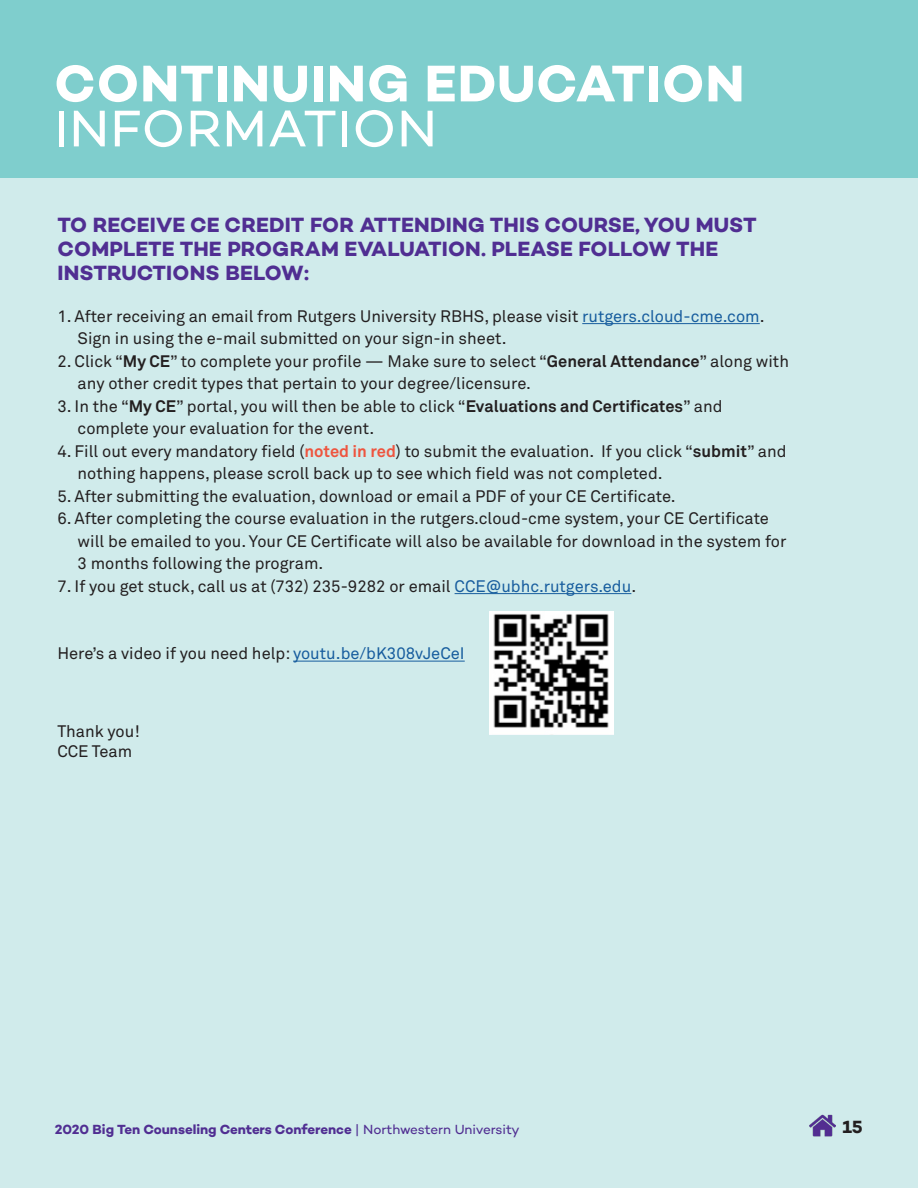
<style>
.page{position:relative;width:918px;height:1188px;background:#fff}
.page>*{position:absolute;margin:0;border:0;box-sizing:border-box;transform-origin:0 0}
.t1{font:700 52.5px/45px "Campton";letter-spacing:.02em;color:#fff}
.Paragraph_Style_1{font:700 21px/24px "Campton";letter-spacing:.005em;color:#502e92}
.t2{font:700 18px "Campton";color:#231f20}
.t3{font:16.5px/22.5px "Akkurat Pro";color:#231f20}
.t4{font:700 13.5px "Campton";letter-spacing:-.005em;color:#502e92}
.s1{font-weight:400}
.s2{color:#175d9e}
.s3{font-weight:700}
.s4{font-weight:700;color:#ee553f}
</style>
<div class="page">
<div style="left:0;top:177px;width:918px;height:1011px;background:#d0ebeb"></div>
<div style="left:0;top:0;width:918px;height:177px;background:#7fcecd"></div>
<hr style="left:582px;top:323px;width:178px;height:1px;background:#175d9e">
<hr style="left:455px;top:593px;width:176px;height:1px;background:#175d9e">
<hr style="left:293px;top:661px;width:172px;height:1px;background:#175d9e">
<img style="left:489px;top:611px;width:124px;height:123px">
<p class="t1" style="left:54px;top:60px;width:692px">CONTINUING EDUCATION<br><span class="s1">INFORMATION</span></p>
<p class="Paragraph_Style_1" style="left:57px;top:212px;width:701px">TO RECEIVE CE CREDIT FOR ATTENDING THIS COURSE, YOU MUST<br>COMPLETE THE PROGRAM EVALUATION. PLEASE FOLLOW THE<br>INSTRUCTIONS BELOW:</p>
<p class="t3" style="left:78px;top:305px;width:689px;text-indent:-20px">1. After receiving an email from Rutgers University RBHS, please visit <span class="s2">rutgers.cloud-cme.com</span>.<br>Sign in using the e-mail submitted on your sign-in sheet.</p>
<p class="t3" style="left:78px;top:350px;width:713px;text-indent:-20px">2. Click “<span class="s3">My CE</span>” to complete your profile — Make sure to select “<span class="s3">General Attendance</span>” along with any other credit types that pertain to your degree/licensure.</p>
<p class="t3" style="left:78px;top:395px;width:646px;text-indent:-20px">3. In the “<span class="s3">My CE</span>” portal, you will then be able to click “<span class="s3">Evaluations and Certificates</span>” and complete your evaluation for the event.</p>
<p class="t3" style="left:78px;top:440px;width:710px;text-indent:-20px">4. Fill out every mandatory field (<span class="s4">noted in red</span>) to submit the evaluation. If you click “<span class="s3">submit</span>” and nothing happens, please scroll back up to see which field was not completed.</p>
<p class="t3" style="left:57px;top:485px;width:620px">5. After submitting the evaluation, download or email a PDF of your CE Certificate.</p>
<p class="t3" style="left:78px;top:507px;width:710px;text-indent:-20px">6. After completing the course evaluation in the rutgers.cloud-cme system, your CE Certificate will be emailed to you. Your CE Certificate will also be available for download in the system for<br>3 months following the program.</p>
<p class="t3" style="left:57px;top:575px;width:580px">7. If you get stuck, call us at (732) 235-9282 or email <span class="s2">CCE@ubhc.rutgers.edu</span>.</p>
<p class="t3" style="left:57px;top:642px;width:409px">Here’s a video if you need help: <span class="s2">youtu.be/bK308vJeCeI</span></p>
<p class="t3" style="left:57px;top:720px;width:84px">Thank you!</p>
<p class="t3" style="left:57px;top:740px;width:76px">CCE Team</p>
<p class="t4" style="left:55px;top:1121px;width:466px">2020 Big Ten Counseling Centers Conference <span class="s1">| Northwestern University</span></p>
<p class="t2" style="left:842px;top:1116px;width:22px">15</p>
</div>
